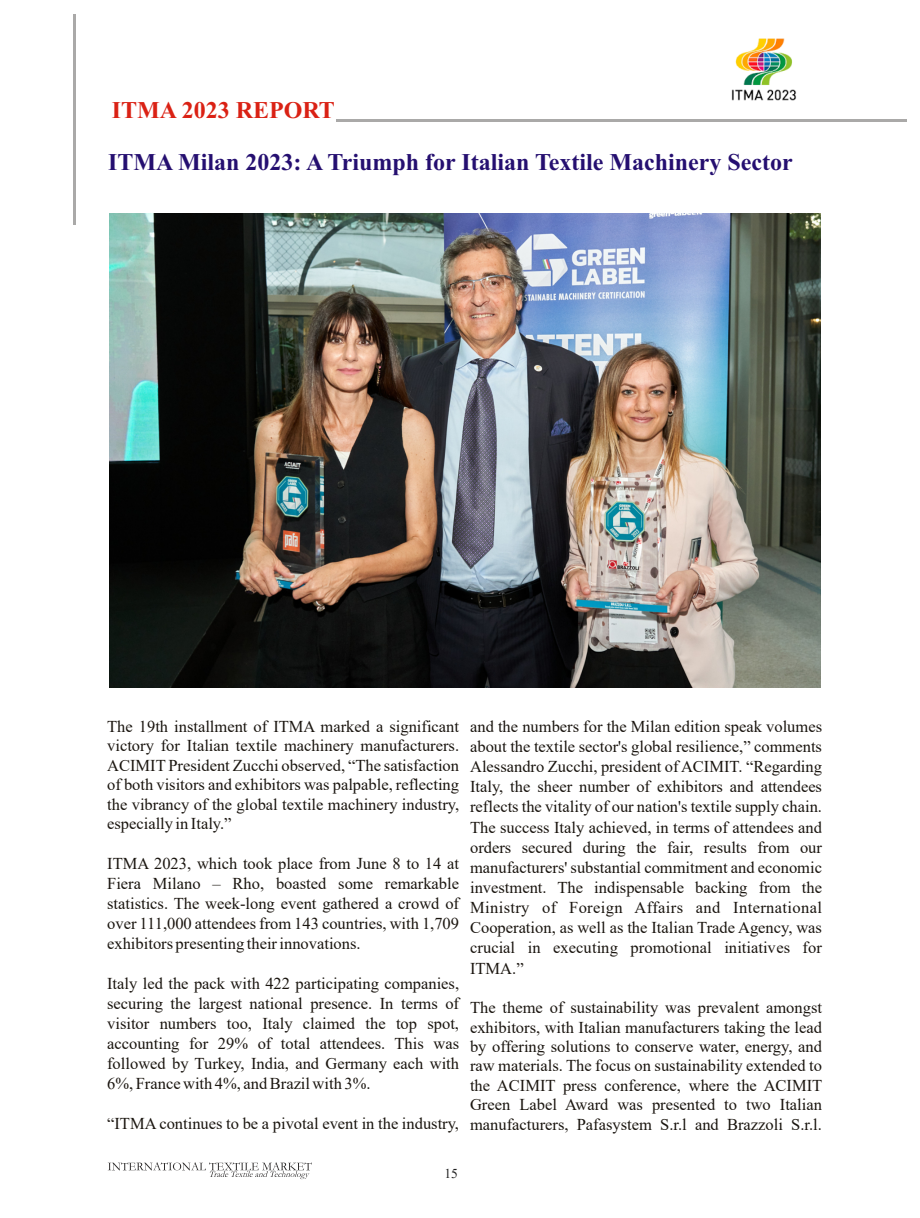
<style>
.page{position:relative;width:920px;height:1218px;background:#fff}
.page>*{position:absolute;margin:0;border:0;box-sizing:border-box;transform-origin:0 0}
.t1{font:700 24px "Times New Roman";color:#250f70}
.t2{font:700 24px "Times New Roman";color:#da2114}
.t3{font:16.5px/20.1px "Times New Roman";color:#1a150f;text-align:justify}
.t4{font:13.5px "Times New Roman";color:#202020}
</style>
<div class="page">
<hr style="left:336px;top:119px;width:571px;height:3px;background:#aaa9a8">
<hr style="left:73px;top:14px;width:3px;height:210px;background:#aaa9a8">
<img style="left:110px;top:213px;width:711px;height:474px">
<svg style="left:108px;top:1162px;width:204px;height:17px"></svg>
<img style="left:731px;top:38px;width:66px;height:63px">
<h1 class="t2" style="left:112px;top:102px;width:225px">ITMA 2023 REPORT</h1>
<h1 class="t1" style="left:108px;top:153px;width:686px">ITMA Milan 2023: A Triumph for Italian Textile Machinery Sector</h1>
<p class="t3" style="left:107px;top:716px;width:353px;line-height:19.4px">The 19th installment of ITMA marked a significant victory for Italian textile machinery manufacturers.<br>ACIMIT President Zucchi observed, “The satisfaction of both visitors and exhibitors was palpable, reflecting the vibrancy of the global textile machinery industry, especially in Italy.”</p>
<p class="t3" style="left:107px;top:852px;width:353px">ITMA 2023, which took place from June 8 to 14 at Fiera Milano – Rho, boasted some remarkable statistics. The week-long event gathered a crowd of over 111,000 attendees from 143 countries, with 1,709 exhibitors presenting their innovations.</p>
<p class="t3" style="left:107px;top:972px;width:353px">Italy led the pack with 422 participating companies, securing the largest national presence. In terms of visitor numbers too, Italy claimed the top spot, accounting for 29% of total attendees. This was followed by Turkey, India, and Germany each with 6%, France with 4%, and Brazil with 3%.</p>
<p class="t3" style="left:107px;top:1113px;width:353px">“ITMA continues to be a pivotal event in the industry,</p>
<p class="t3" style="left:470px;top:715px;width:353px">and the numbers for the Milan edition speak volumes about the textile sector's global resilience,” comments Alessandro Zucchi, president of ACIMIT. “Regarding Italy, the sheer number of exhibitors and attendees reflects the vitality of our nation's textile supply chain.<br>The success Italy achieved, in terms of attendees and orders secured during the fair, results from our manufacturers' substantial commitment and economic investment. The indispensable backing from the Ministry of Foreign Affairs and International Cooperation, as well as the Italian Trade Agency, was crucial in executing promotional initiatives for ITMA.”</p>
<p class="t3" style="left:470px;top:997px;width:354px;line-height:19.4px">The theme of sustainability was prevalent amongst exhibitors, with Italian manufacturers taking the lead by offering solutions to conserve water, energy, and raw materials. The focus on sustainability extended to the ACIMIT press conference, where the ACIMIT Green Label Award was presented to two Italian manufacturers, Pafasystem S.r.l and Brazzoli S.r.l.</p>
<p class="t4" style="left:444px;top:1164px;width:15px">15</p>
</div>
